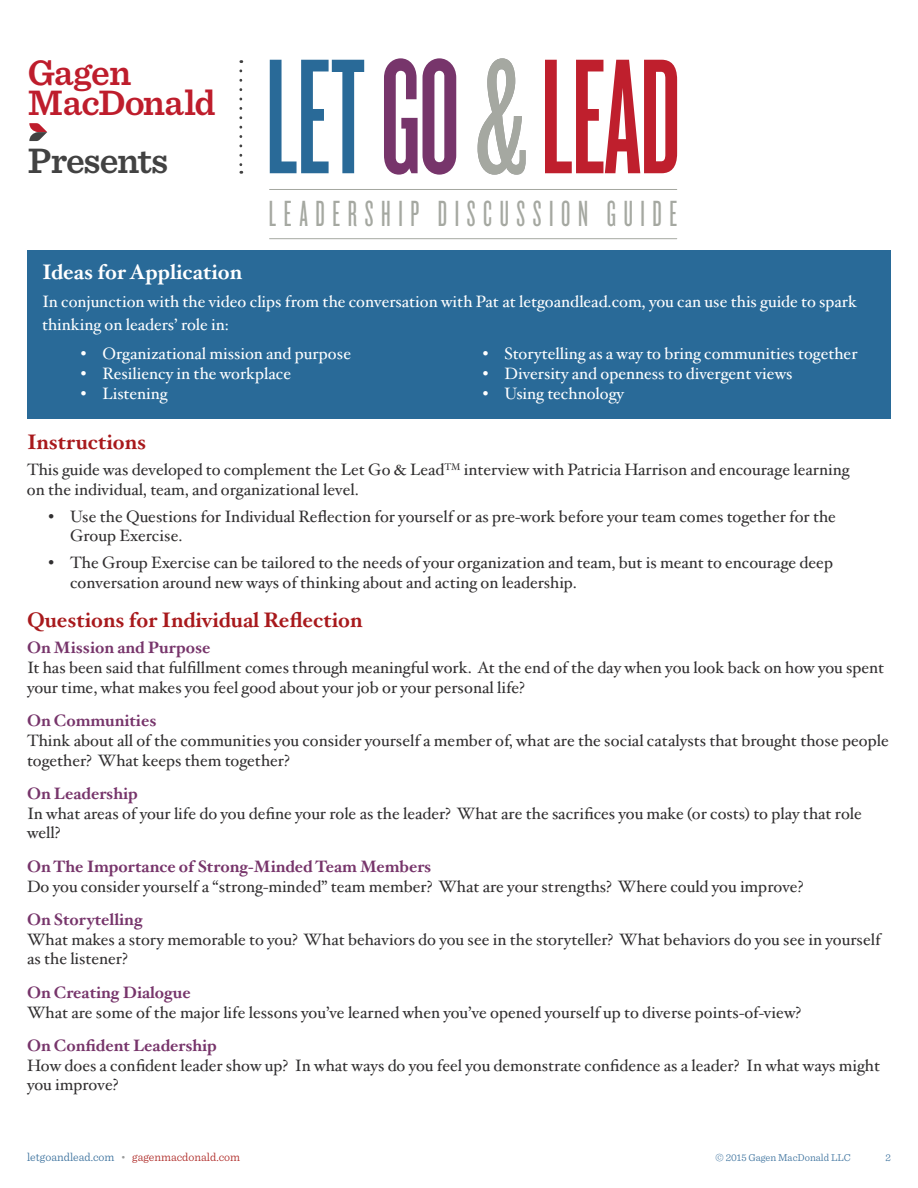
<style>
.page{position:relative;width:918px;height:1188px;background:#fff}
.page>*{position:absolute;margin:0;border:0;box-sizing:border-box;transform-origin:0 0}
.t1{font:37.8px "Knockout 26 Junior Flywght";letter-spacing:.2em;color:#a5a8a1}
.t2{font:600 36.9px/29.5px "Sentinel";letter-spacing:-.02em;color:#be1d2c}
.t3{font:600 36.9px "Sentinel";letter-spacing:-.03em;color:#424242}
.t4{font:700 21px "Hoefler Txt";color:#a8191c}
.t5{font:700 21px "Hoefler Txt";color:#fff}
.t6{font:16.5px/19.8px "Hoefler Txt";color:#312f30}
.t7{font:16.5px/22.8px "Hoefler Txt";color:#fff}
.t8{font:700 16.5px "Hoefler Txt";color:#77356b}
.t9{font:300 12px "Sentinel";color:#ac2421}
.t10{font:300 10.5px "Sentinel";color:#376e9b}
.s1{color:#376e9b}
.s2{color:#9a9b9b}
</style>
<div class="page">
<svg style="left:270px;top:60px;width:94px;height:113px"></svg>
<svg style="left:384px;top:58px;width:72px;height:117px"></svg>
<svg style="left:545px;top:60px;width:132px;height:113px"></svg>
<svg style="left:478px;top:58px;width:48px;height:117px"></svg>
<svg style="left:29px;top:123px;width:18px;height:18px"></svg>
<svg style="left:239px;top:71px;width:3px;height:103px"></svg>
<hr style="left:270px;top:189px;width:407px;height:1px;background:#a5a8a1">
<hr style="left:270px;top:238px;width:407px;height:1px;background:#a5a8a1">
<div style="left:27px;top:250px;width:864px;height:168px;background:#296a98"></div>
<h2 class="t2" style="left:28px;top:56px;width:189px">Gagen<br>MacDonald</h2>
<h2 class="t3" style="left:28px;top:133px;width:142px">Presents</h2>
<p class="t5" style="left:42px;top:256px;width:202px">Ideas for Application</p>
<h1 class="t1" style="left:269px;top:193px;width:410px">LEADERSHIP DISCUSSION GUIDE</h1>
<p class="t7" style="left:42px;top:289px;width:817px">In conjunction with the video clips from the conversation with Pat at letgoandlead.com, you can use this guide to spark thinking on leaders’ role in:</p>
<p class="t7" style="left:81px;top:342px;width:272px">• Organizational mission and purpose</p>
<p class="t7" style="left:81px;top:361px;width:212px">• Resiliency in the workplace</p>
<p class="t7" style="left:81px;top:381px;width:88px">• Listening</p>
<p class="t7" style="left:483px;top:342px;width:376px">• Storytelling as a way to bring communities together</p>
<p class="t7" style="left:483px;top:361px;width:311px">• Diversity and openness to divergent views</p>
<p class="t7" style="left:483px;top:381px;width:143px">• Using technology</p>
<p class="t4" style="left:27px;top:426px;width:121px">Instructions</p>
<p class="t6" style="left:27px;top:459px;width:824px">This guide was developed to complement the Let Go &amp; Lead<sup>TM</sup> interview with Patricia Harrison and encourage learning on the individual, team, and organizational level.</p>
<p class="t6" style="left:70px;top:506px;width:767px;text-indent:-22px">• Use the Questions for Individual Reflection for yourself or as pre-work before your team comes together for the<br>Group Exercise.</p>
<p class="t6" style="left:70px;top:552px;width:764px;text-indent:-22px">• The Group Exercise can be tailored to the needs of your organization and team, but is meant to encourage deep conversation around new ways of thinking about and acting on leadership.</p>
<p class="t4" style="left:27px;top:603px;width:337px">Questions for Individual Reflection</p>
<p class="t8" style="left:27px;top:635px;width:185px">On Mission and Purpose</p>
<p class="t6" style="left:27px;top:657px;width:859px">It has been said that fulfillment comes through meaningful work. At the end of the day when you look back on how you spent your time, what makes you feel good about your job or your personal life?</p>
<p class="t8" style="left:27px;top:708px;width:131px">On Communities</p>
<p class="t6" style="left:27px;top:730px;width:863px">Think about all of the communities you consider yourself a member of, what are the social catalysts that brought those people together? What keeps them together?</p>
<p class="t8" style="left:27px;top:781px;width:112px">On Leadership</p>
<p class="t6" style="left:27px;top:803px;width:836px">In what areas of your life do you define your role as the leader? What are the sacrifices you make (or costs) to play that role well?</p>
<p class="t8" style="left:27px;top:854px;width:406px">On The Importance of Strong-Minded Team Members</p>
<p class="t6" style="left:27px;top:875px;width:778px">Do you consider yourself a “strong-minded” team member? What are your strengths? Where could you improve?</p>
<p class="t8" style="left:27px;top:907px;width:117px">On Storytelling</p>
<p class="t6" style="left:27px;top:929px;width:855px">What makes a story memorable to you? What behaviors do you see in the storyteller? What behaviors do you see in yourself as the listener?</p>
<p class="t8" style="left:27px;top:980px;width:165px">On Creating Dialogue</p>
<p class="t6" style="left:27px;top:1001px;width:776px">What are some of the major life lessons you’ve learned when you’ve opened yourself up to diverse points-of-view?</p>
<p class="t8" style="left:27px;top:1033px;width:191px">On Confident Leadership</p>
<p class="t6" style="left:27px;top:1054px;width:855px">How does a confident leader show up? In what ways do you feel you demonstrate confidence as a leader? In what ways might you improve?</p>
<p class="t9" style="left:27px;top:1148px;width:215px"><span class="s1">letgoandlead.com</span> <span class="s2">•</span> gagenmacdonald.com</p>
<p class="t10" style="left:716px;top:1150px;width:137px">© 2015 Gagen MacDonald LLC</p>
<p class="t10" style="left:885px;top:1150px;width:7px">2</p>
</div>
